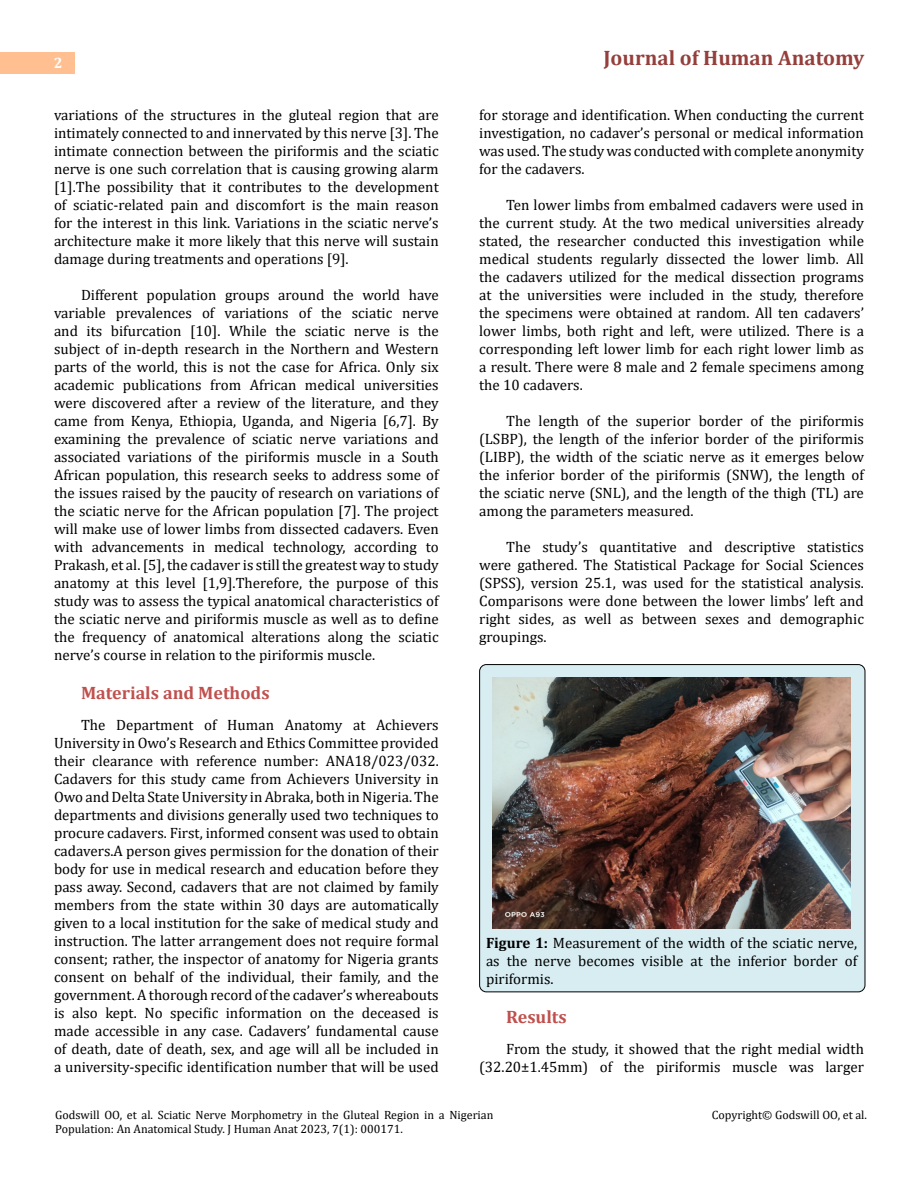
<style>
.page{position:relative;width:918px;height:1188px;background:#fff}
.page>*{position:absolute;margin:0;border:0;box-sizing:border-box;transform-origin:0 0}
.t1{font:700 21px "Cambria";color:#953f3c}
.t2{font:700 18px "Cambria";color:#c0504d}
.t3{font:15px/18px "Cambria";color:#000;text-align:justify}
.t4{font:700 15px "Cambria";color:#fff}
.t5{font:12px/14.4px "Cambria";color:#000}
.s1{font-weight:700}
</style>
<div class="page">
<div style="left:0;top:52px;width:74px;height:21px;background:#ffbf91"></div>
<div style="left:480px;top:665px;width:385px;height:327px;background:#d8edf2;border-radius:7px"></div>
<div style="left:479px;top:664px;width:386px;height:328px;border:1px solid #000;border-radius:7px"></div>
<img style="left:492px;top:678px;width:359px;height:250px">
<p class="t4" style="left:54px;top:53px;width:10px">2</p>
<h1 class="t1" style="left:603px;top:43px;width:262px">Journal of Human Anatomy</h1>
<p class="t3" style="left:54px;top:105px;width:386px">variations of the structures in the gluteal region that are intimately connected to and innervated by this nerve [3]. The intimate connection between the piriformis and the sciatic nerve is one such correlation that is causing growing alarm [1].The possibility that it contributes to the development of sciatic-related pain and discomfort is the main reason for the interest in this link. Variations in the sciatic nerve’s architecture make it more likely that this nerve will sustain damage during treatments and operations [9].</p>
<p class="t3" style="left:54px;top:285px;width:386px;text-indent:27px">Different population groups around the world have variable prevalences of variations of the sciatic nerve and its bifurcation [10]. While the sciatic nerve is the subject of in-depth research in the Northern and Western parts of the world, this is not the case for Africa. Only six academic publications from African medical universities were discovered after a review of the literature, and they came from Kenya, Ethiopia, Uganda, and Nigeria [6,7]. By examining the prevalence of sciatic nerve variations and associated variations of the piriformis muscle in a South African population, this research seeks to address some of the issues raised by the paucity of research on variations of the sciatic nerve for the African population [7]. The project will make use of lower limbs from dissected cadavers. Even with advancements in medical technology, according to Prakash, et al. [5], the cadaver is still the greatest way to study anatomy at this level [1,9].Therefore, the purpose of this study was to assess the typical anatomical characteristics of the sciatic nerve and piriformis muscle as well as to define the frequency of anatomical alterations along the sciatic nerve’s course in relation to the piriformis muscle.</p>
<p class="t2" style="left:81px;top:680px;width:190px">Materials and Methods</p>
<p class="t3" style="left:54px;top:716px;width:386px;text-indent:27px">The Department of Human Anatomy at Achievers University in Owo’s Research and Ethics Committee provided their clearance with reference number: ANA18/023/032.<br>Cadavers for this study came from Achievers University in Owo and Delta State University in Abraka, both in Nigeria. The departments and divisions generally used two techniques to procure cadavers. First, informed consent was used to obtain cadavers.A person gives permission for the donation of their body for use in medical research and education before they pass away. Second, cadavers that are not claimed by family members from the state within 30 days are automatically given to a local institution for the sake of medical study and instruction. The latter arrangement does not require formal consent; rather, the inspector of anatomy for Nigeria grants consent on behalf of the individual, their family, and the government. A thorough record of the cadaver’s whereabouts is also kept. No specific information on the deceased is made accessible in any case. Cadavers’ fundamental cause of death, date of death, sex, and age will all be included in a university-specific identification number that will be used</p>
<p class="t3" style="left:479px;top:105px;width:386px">for storage and identification. When conducting the current investigation, no cadaver’s personal or medical information was used. The study was conducted with complete anonymity for the cadavers.</p>
<p class="t3" style="left:479px;top:195px;width:386px;text-indent:27px">Ten lower limbs from embalmed cadavers were used in the current study. At the two medical universities already stated, the researcher conducted this investigation while medical students regularly dissected the lower limb. All the cadavers utilized for the medical dissection programs at the universities were included in the study, therefore the specimens were obtained at random. All ten cadavers’ lower limbs, both right and left, were utilized. There is a corresponding left lower limb for each right lower limb as a result. There were 8 male and 2 female specimens among the 10 cadavers.</p>
<p class="t3" style="left:479px;top:411px;width:386px;text-indent:27px">The length of the superior border of the piriformis (LSBP), the length of the inferior border of the piriformis (LIBP), the width of the sciatic nerve as it emerges below the inferior border of the piriformis (SNW), the length of the sciatic nerve (SNL), and the length of the thigh (TL) are among the parameters measured.</p>
<p class="t3" style="left:479px;top:537px;width:386px;text-indent:27px">The study’s quantitative and descriptive statistics were gathered. The Statistical Package for Social Sciences (SPSS), version 25.1, was used for the statistical analysis.<br>Comparisons were done between the lower limbs’ left and right sides, as well as between sexes and demographic groupings.</p>
<p class="t3" style="left:486px;top:933px;width:373px"><span class="s1">Figure 1:</span> Measurement of the width of the sciatic nerve, as the nerve becomes visible at the inferior border of piriformis.</p>
<p class="t2" style="left:506px;top:1004px;width:62px">Results</p>
<p class="t3" style="left:479px;top:1040px;width:386px;text-align:right">From the study, it showed that the right medial width (32.20±1.45mm) of the piriformis muscle was larger</p>
<p class="t5" style="left:55px;top:1108px;width:440px">Godswill OO, et al. Sciatic Nerve Morphometry in the Gluteal Region in a Nigerian<br>Population: An Anatomical Study. J Human Anat 2023, 7(1): 000171.</p>
<p class="t5" style="left:712px;top:1108px;width:157px">Copyright© Godswill OO, et al.</p>
</div>
